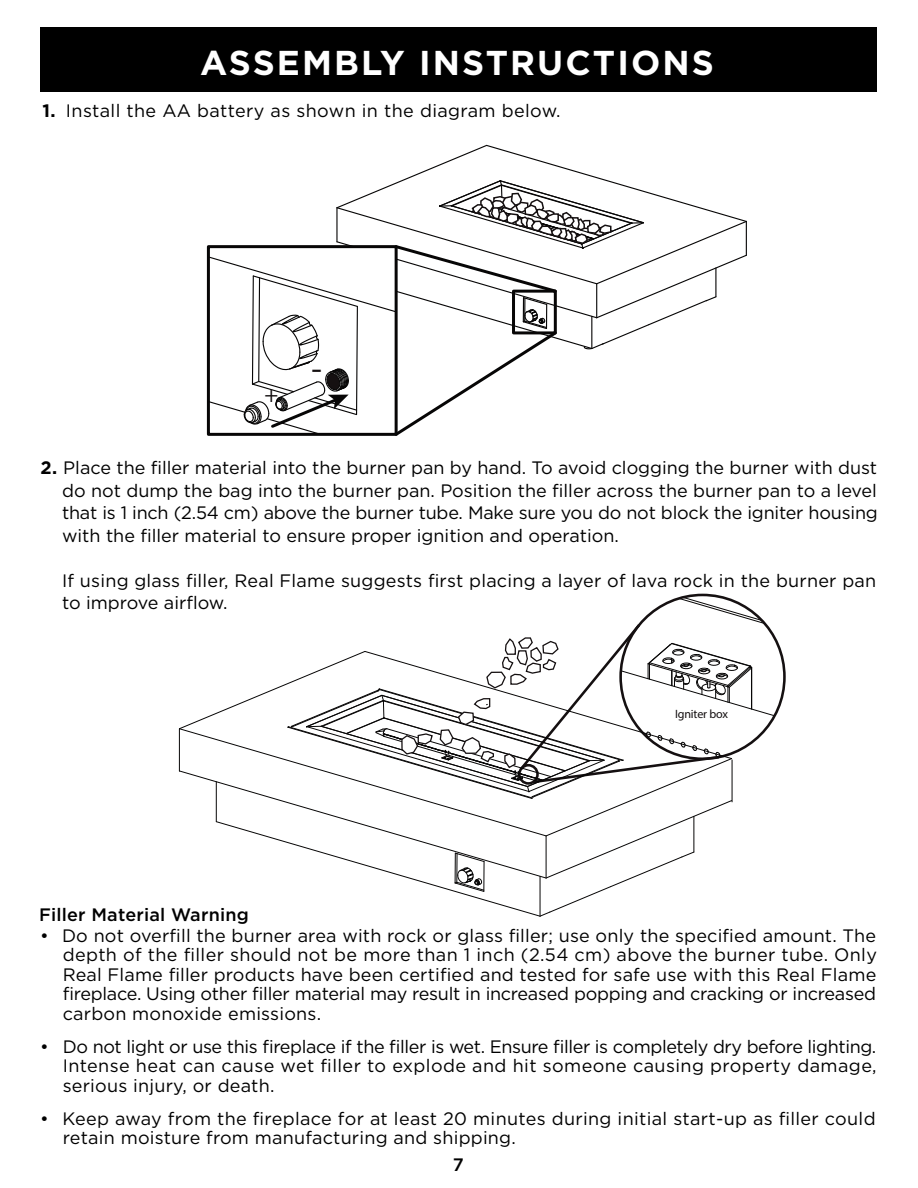
<style>
.page{position:relative;width:918px;height:1188px;background:#fff}
.page>*{position:absolute;margin:0;border:0;box-sizing:border-box;transform-origin:0 0}
.t1{font:700 34.5px "Gotham";letter-spacing:.06em;color:#fff}
.t2{font:34.05px "Myriad Pro";color:#151011}
.t3{font:23.25px "Myriad Pro";color:#151011}
.t4{font:18px/19.5px "Gotham";letter-spacing:.01em;color:#000;text-align:justify}
.t5{font:500 18px "Gotham";letter-spacing:.01em;color:#000}
.t6{font:12.15px "Myriad Pro";letter-spacing:-.015em;color:#151011}
.s1{font-weight:700}
</style>
<div class="page">
<div style="left:40px;top:28px;width:837px;height:64px;background:#000"></div>
<svg style="left:179px;top:596px;width:597px;height:321px"></svg>
<svg style="left:207px;top:144px;width:540px;height:292px"></svg>
<h1 class="t1" style="left:200px;top:40px;width:515px">ASSEMBLY INSTRUCTIONS</h1>
<p class="t4" style="left:43px;top:100px;width:520px"><span class="s1">1.</span> Install the AA battery as shown in the diagram below.</p>
<p class="t3" style="left:264px;top:380px;width:15px">+</p>
<h2 class="t2" style="left:312px;top:348px;width:12px">-</h2>
<p class="t4" style="left:62px;top:456px;width:817px;line-height:22.5px;text-indent:-22px"><span class="s1">2.</span> Place the filler material into the burner pan by hand. To avoid clogging the burner with dust do not dump the bag into the burner pan. Position the filler across the burner pan to a level that is 1 inch (2.54 cm) above the burner tube. Make sure you do not block the igniter housing with the filler material to ensure proper ignition and operation.</p>
<p class="t4" style="left:62px;top:569px;width:816px;line-height:22.5px">If using glass filler, Real Flame suggests first placing a layer of lava rock in the burner pan to improve airflow.</p>
<p class="t6" style="left:675px;top:706px;width:55px">Igniter box</p>
<p class="t5" style="left:39px;top:903px;width:211px">Filler Material Warning</p>
<p class="t4" style="left:63px;top:925px;width:816px;text-indent:-22px">• Do not overfill the burner area with rock or glass filler; use only the specified amount. The depth of the filler should not be more than 1 inch (2.54 cm) above the burner tube. Only Real Flame filler products have been certified and tested for safe use with this Real Flame fireplace. Using other filler material may result in increased popping and cracking or increased carbon monoxide emissions.</p>
<p class="t4" style="left:63px;top:1036px;width:815px;text-indent:-22px">• Do not light or use this fireplace if the filler is wet. Ensure filler is completely dry before lighting.<br>Intense heat can cause wet filler to explode and hit someone causing property damage, serious injury, or death.</p>
<p class="t4" style="left:63px;top:1108px;width:814px;text-indent:-22px">• Keep away from the fireplace for at least 20 minutes during initial start-up as filler could retain moisture from manufacturing and shipping.</p>
<p class="t5" style="left:453px;top:1153px;width:12px">7</p>
</div>
